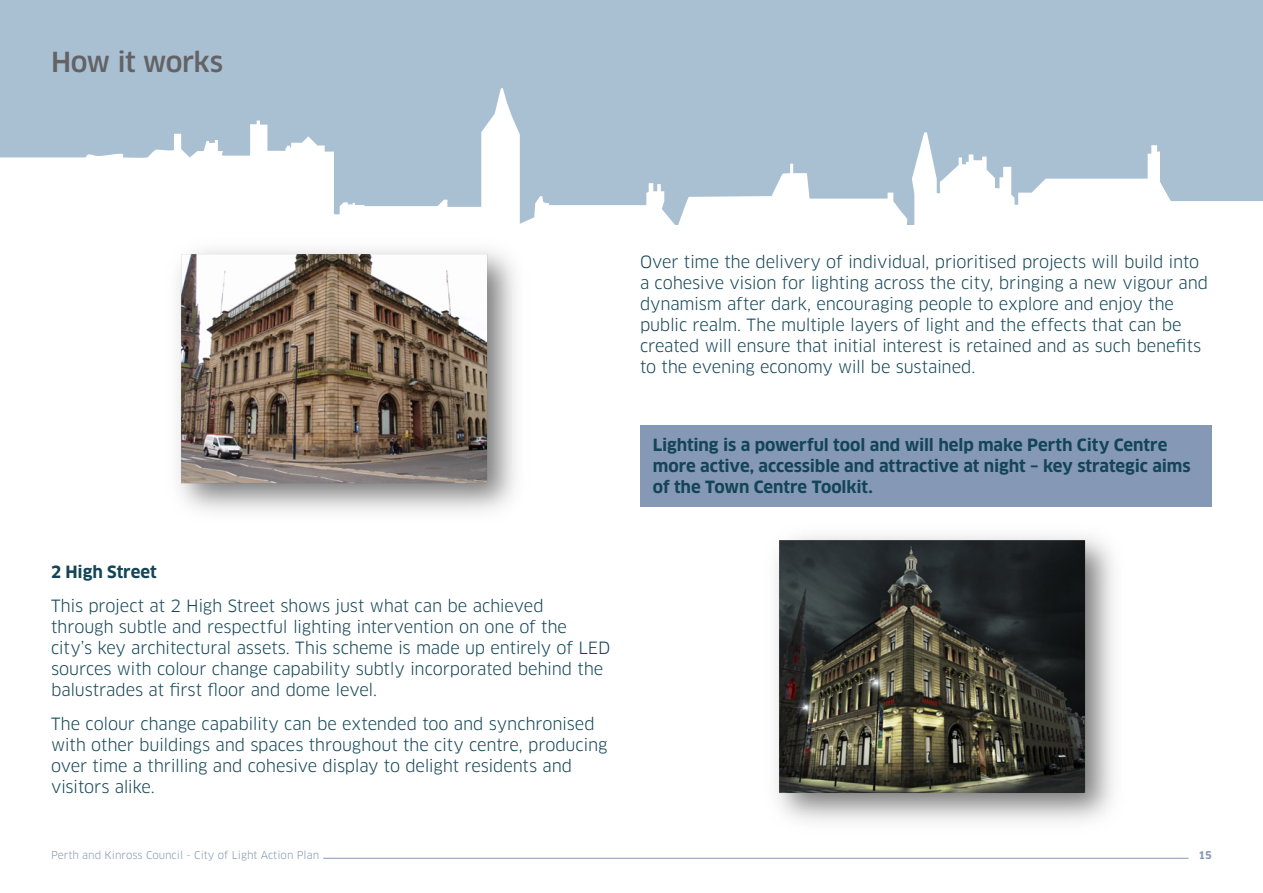
<style>
.page{position:relative;width:1263px;height:893px;background:#fff}
.page>*{position:absolute;margin:0;border:0;box-sizing:border-box;transform-origin:0 0}
.t1{font:500 27px "Clan";letter-spacing:-.025em;color:#636366}
.Body_New{font:16.5px/21px "Clan LF";letter-spacing:-.015em;color:#134556}
.Body_New-2{font:700 16.5px/21px "Clan LF";letter-spacing:-.005em;color:#134556}
.Sub_Headings{font:700 16.5px "Clan LF";letter-spacing:-.005em;color:#134556}
.t2{font:10.5px "Clan LF";color:#8598b5}
.t3{font:700 10.5px "Clan";color:#8598b5}
</style>
<div class="page">
<hr style="left:323px;top:858px;width:865px;height:1px;background:#8598b5">
<div style="left:0;top:0;width:1263px;height:230px;background:#a9c0d2"></div>
<svg style="left:0;top:88px;width:1263px;height:142px"></svg>
<div style="left:640px;top:425px;width:572px;height:81px;background:#8598b5"></div>
<img style="left:178px;top:250px;width:338px;height:262px">
<img style="left:776px;top:536px;width:338px;height:286px">
<p class="t1" style="left:51px;top:45px;width:174px">How it works</p>
<p class="Sub_Headings" style="left:51px;top:562px;width:107px">2 High Street</p>
<p class="Body_New" style="left:51px;top:596px;width:561px">This project at 2 High Street shows just what can be achieved through subtle and respectful lighting intervention on one of the city’s key architectural assets. This scheme is made up entirely of LED sources with colour change capability subtly incorporated behind the balustrades at first floor and dome level.</p>
<p class="Body_New" style="left:51px;top:713px;width:558px">The colour change capability can be extended too and synchronised with other buildings and spaces throughout the city centre, producing over time a thrilling and cohesive display to delight residents and visitors alike.</p>
<p class="Body_New" style="left:640px;top:252px;width:570px">Over time the delivery of individual, prioritised projects will build into a cohesive vision for lighting across the city, bringing a new vigour and dynamism after dark, encouraging people to explore and enjoy the public realm. The multiple layers of light and the effects that can be created will ensure that initial interest is retained and as such benefits to the evening economy will be sustained.</p>
<p class="Body_New-2" style="left:653px;top:435px;width:539px">Lighting is a powerful tool and will help make Perth City Centre more active, accessible and attractive at night – key strategic aims of the Town Centre Toolkit.</p>
<p class="t2" style="left:51px;top:848px;width:270px">Perth and Kinross Council - City of Light Action Plan</p>
<p class="t3" style="left:1198px;top:848px;width:15px">15</p>
</div>
